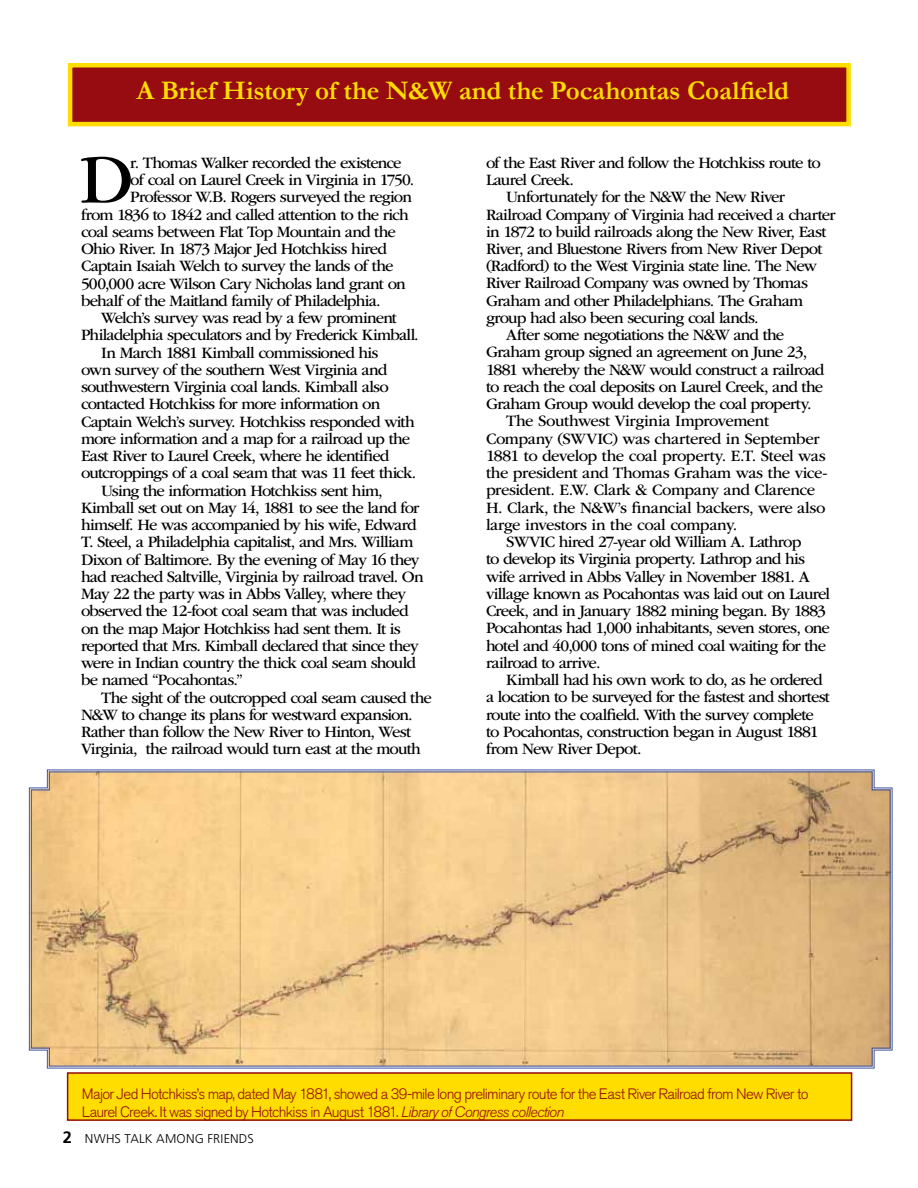
<style>
.page{position:relative;width:918px;height:1188px;background:#fff}
.page>*{position:absolute;margin:0;border:0;box-sizing:border-box;transform-origin:0 0}
.t1{font:71.85px "ITC Garamond Std";color:#000}
.t2{font:700 27px "Garamond";letter-spacing:-.01em;color:#fd0}
.t3{font:16.5px "ITC Garamond Std";letter-spacing:-.05em;color:#000}
.t4{font:16.5px "ITC Garamond Std";letter-spacing:-.025em;color:#000}
.t5{font:16.5px "ITC Garamond Std";letter-spacing:-.03em;color:#000}
.t6{font:300 15px/17.2px "Akzidenz Grotesk Pro";letter-spacing:-.045em;color:#960c10}
.t7{font:300 12.75px "Frutiger";letter-spacing:.02em;color:#000}
.s1{font-style:italic}
.s2{font-weight:700;font-size:16.5px}
</style>
<div class="page">
<svg style="left:30px;top:771px;width:861px;height:296px;background:#e9c289"></svg>
<div style="left:70px;top:65px;width:779px;height:59px;background:#960c10"></div>
<div style="left:68px;top:63px;width:783px;height:63px;border:4px solid #fd0"></div>
<div style="left:68px;top:1073px;width:784px;height:47px;background:#fd0"></div>
<div style="left:67px;top:1072px;width:785px;height:49px;border:2px solid #960c10"></div>
<h2 class="t2" style="left:136px;top:72px;width:654px">A Brief History of the N&amp;W and the Pocahontas Coalfield</h2>
<h1 class="t1" style="left:79px;top:141px;width:56px">D</h1>
<p class="t3" style="left:130px;top:154px;width:273px">r. Thomas Walker recorded the existence</p>
<p class="t3" style="left:130px;top:171px;width:286px">of coal on Laurel Creek in Virginia in 1750.</p>
<p class="t3" style="left:130px;top:188px;width:283px">Professor W.B. Rogers surveyed the region</p>
<p class="t3" style="left:81px;top:206px;width:329px">from 1836 to 1842 and called attention to the rich</p>
<p class="t3" style="left:81px;top:223px;width:316px">coal seams between Flat Top Mountain and the</p>
<p class="t3" style="left:81px;top:240px;width:307px">Ohio River. In 1873 Major Jed Hotchkiss hired</p>
<p class="t3" style="left:81px;top:257px;width:314px">Captain Isaiah Welch to survey the lands of the</p>
<p class="t3" style="left:81px;top:274px;width:326px">500,000 acre Wilson Cary Nicholas land grant on</p>
<p class="t3" style="left:81px;top:292px;width:301px">behalf of the Maitland family of Philadelphia.</p>
<p class="t3" style="left:101px;top:309px;width:297px">Welch’s survey was read by a few prominent</p>
<p class="t3" style="left:81px;top:326px;width:339px">Philadelphia speculators and by Frederick Kimball.</p>
<p class="t3" style="left:101px;top:343px;width:279px">In March 1881 Kimball commissioned his</p>
<p class="t3" style="left:81px;top:361px;width:308px">own survey of the southern West Virginia and</p>
<p class="t3" style="left:81px;top:378px;width:309px">southwestern Virginia coal lands. Kimball also</p>
<p class="t3" style="left:81px;top:395px;width:301px">contacted Hotchkiss for more information on</p>
<p class="t3" style="left:81px;top:412px;width:335px">Captain Welch’s survey. Hotchkiss responded with</p>
<p class="t3" style="left:81px;top:430px;width:331px">more information and a map for a railroad up the</p>
<p class="t3" style="left:81px;top:447px;width:310px">East River to Laurel Creek, where he identified</p>
<p class="t3" style="left:81px;top:464px;width:337px">outcroppings of a coal seam that was 11 feet thick.</p>
<p class="t3" style="left:101px;top:481px;width:283px">Using the information Hotchkiss sent him,</p>
<p class="t3" style="left:81px;top:499px;width:340px">Kimball set out on May 14, 1881 to see the land for</p>
<p class="t3" style="left:81px;top:516px;width:337px">himself. He was accompanied by his wife, Edward</p>
<p class="t3" style="left:81px;top:533px;width:334px">T. Steel, a Philadelphia capitalist, and Mrs. William</p>
<p class="t3" style="left:81px;top:550px;width:340px">Dixon of Baltimore. By the evening of May 16 they</p>
<p class="t3" style="left:81px;top:568px;width:344px">had reached Saltville, Virginia by railroad travel. On</p>
<p class="t3" style="left:81px;top:585px;width:326px">May 22 the party was in Abbs Valley, where they</p>
<p class="t3" style="left:81px;top:602px;width:329px">observed the 12-foot coal seam that was included</p>
<p class="t3" style="left:81px;top:619px;width:321px">on the map Major Hotchkiss had sent them. It is</p>
<p class="t3" style="left:81px;top:637px;width:339px">reported that Mrs. Kimball declared that since they</p>
<p class="t3" style="left:81px;top:654px;width:336px">were in Indian country the thick coal seam should</p>
<p class="t3" style="left:81px;top:671px;width:163px">be named “Pocahontas.”</p>
<p class="t3" style="left:101px;top:688px;width:332px">The sight of the outcropped coal seam caused the</p>
<p class="t3" style="left:81px;top:706px;width:333px">N&amp;W to change its plans for westward expansion.</p>
<p class="t3" style="left:81px;top:723px;width:332px">Rather than follow the New River to Hinton, West</p>
<p class="t3" style="left:81px;top:740px;width:341px">Virginia, the railroad would turn east at the mouth</p>
<p class="t3" style="left:486px;top:154px;width:336px">of the East River and follow the Hotchkiss route to</p>
<p class="t3" style="left:486px;top:171px;width:89px">Laurel Creek.</p>
<p class="t3" style="left:506px;top:188px;width:280px">Unfortunately for the N&amp;W the New River</p>
<p class="t3" style="left:486px;top:205px;width:351px">Railroad Company of Virginia had received a charter</p>
<p class="t3" style="left:486px;top:223px;width:342px">in 1872 to build railroads along the New River, East</p>
<p class="t3" style="left:486px;top:240px;width:338px">River, and Bluestone Rivers from New River Depot</p>
<p class="t3" style="left:486px;top:257px;width:333px">(Radford) to the West Virginia state line. The New</p>
<p class="t3" style="left:486px;top:274px;width:324px">River Railroad Company was owned by Thomas</p>
<p class="t3" style="left:486px;top:292px;width:319px">Graham and other Philadelphians. The Graham</p>
<p class="t3" style="left:486px;top:309px;width:274px">group had also been securing coal lands.</p>
<p class="t3" style="left:506px;top:326px;width:280px">After some negotiations the N&amp;W and the</p>
<p class="t3" style="left:486px;top:343px;width:323px">Graham group signed an agreement on June 23,</p>
<p class="t3" style="left:486px;top:360px;width:340px">1881 whereby the N&amp;W would construct a railroad</p>
<p class="t3" style="left:486px;top:378px;width:339px">to reach the coal deposits on Laurel Creek, and the</p>
<p class="t3" style="left:486px;top:395px;width:327px">Graham Group would develop the coal property.</p>
<p class="t4" style="left:506px;top:412px;width:264px">The Southwest Virginia Improvement</p>
<p class="t4" style="left:486px;top:429px;width:335px">Company (SWVIC) was chartered in September</p>
<p class="t5" style="left:486px;top:447px;width:341px">1881 to develop the coal property. E.T. Steel was</p>
<p class="t4" style="left:486px;top:464px;width:343px">the president and Thomas Graham was the vice-</p>
<p class="t4" style="left:486px;top:481px;width:331px">president. E.W. Clark &amp; Company and Clarence</p>
<p class="t4" style="left:486px;top:498px;width:341px">H. Clark, the N&amp;W’s financial backers, were also</p>
<p class="t4" style="left:486px;top:516px;width:253px">large investors in the coal company.</p>
<p class="t3" style="left:506px;top:533px;width:297px">SWVIC hired 27-year old William A. Lathrop</p>
<p class="t3" style="left:486px;top:550px;width:321px">to develop its Virginia property. Lathrop and his</p>
<p class="t3" style="left:486px;top:567px;width:325px">wife arrived in Abbs Valley in November 1881. A</p>
<p class="t3" style="left:486px;top:585px;width:346px">village known as Pocahontas was laid out on Laurel</p>
<p class="t3" style="left:486px;top:602px;width:342px">Creek, and in January 1882 mining began. By 1883</p>
<p class="t3" style="left:486px;top:619px;width:346px">Pocahontas had 1,000 inhabitants, seven stores, one</p>
<p class="t3" style="left:486px;top:636px;width:342px">hotel and 40,000 tons of mined coal waiting for the</p>
<p class="t3" style="left:486px;top:654px;width:116px">railroad to arrive.</p>
<p class="t3" style="left:506px;top:671px;width:318px">Kimball had his own work to do, as he ordered</p>
<p class="t3" style="left:486px;top:688px;width:346px">a location to be surveyed for the fastest and shortest</p>
<p class="t3" style="left:486px;top:705px;width:329px">route into the coalfield. With the survey complete</p>
<p class="t3" style="left:486px;top:723px;width:334px">to Pocahontas, construction began in August 1881</p>
<p class="t3" style="left:486px;top:740px;width:157px">from New River Depot.</p>
<p class="t6" style="left:82px;top:1086px;width:728px">Major Jed Hotchkiss’s map, dated May 1881, showed a 39-mile long preliminary route for the East River Railroad from New River to<br>Laurel Creek. It was signed by Hotchkiss in August 1881. <span class="s1">Library of Congress collection</span></p>
<p class="t7" style="left:63px;top:1131px;width:192px"><span class="s2">2</span> NWHS TALK AMONG FRIENDS</p>
</div>
